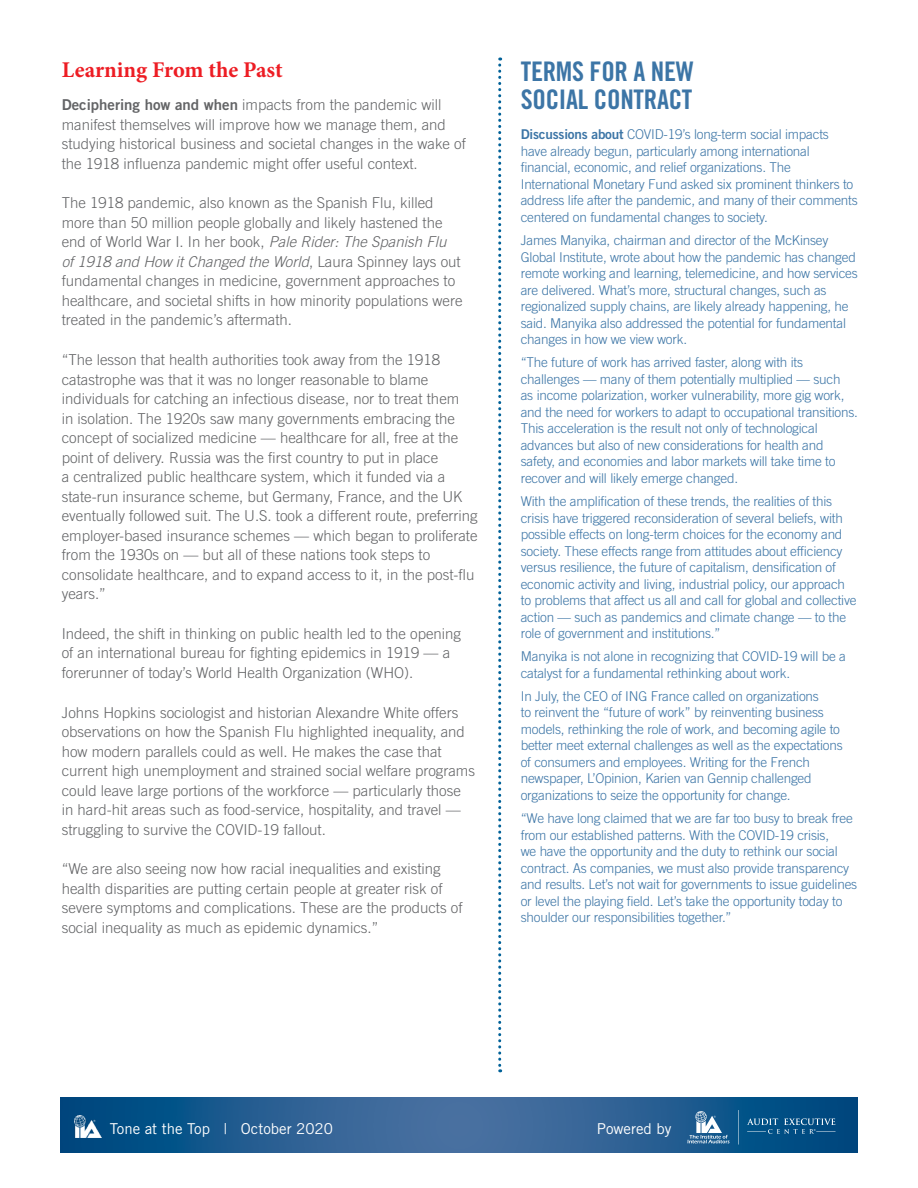
<style>
.page{position:relative;width:918px;height:1188px;background:#fff}
.page>*{position:absolute;margin:0;border:0;box-sizing:border-box;transform-origin:0 0}
.t1{font:27px/28.5px "Trade Gothic Bold Cond Twenty";letter-spacing:-.01em;color:#3c75a6}
.t2{font:700 22.5px "Minion Pro";color:#ed1d24}
.t3{font:300 15px/19.5px "Trade Gothic";color:#636466}
.t4{font:15px "Trade Gothic";color:#fff}
.t5{font:300 13.5px/16.5px "Trade Gothic";letter-spacing:-.015em;color:#3c75a6}
.s1{font-family:"Trade Gothic Bold Two";font-weight:400}
.s2{font-style:italic}
</style>
<div class="page">
<svg style="left:60px;top:1098px;width:798px;height:55px;background:#245d91"></svg>
<img style="left:75px;top:1116px;width:26px;height:22px">
<svg style="left:688px;top:1111px;width:42px;height:32px"></svg>
<svg style="left:738px;top:1110px;width:1px;height:34px"></svg>
<svg style="left:747px;top:1118px;width:89px;height:16px"></svg>
<svg style="left:498px;top:58px;width:3px;height:1014px"></svg>
<h2 class="t2" style="left:62px;top:54px;width:223px">Learning From the Past</h2>
<p class="t3" style="left:62px;top:95px;width:406px"><span class="s1">Deciphering how and when</span> impacts from the pandemic will manifest themselves will improve how we manage them, and studying historical business and societal changes in the wake of the 1918 influenza pandemic might offer useful context.</p>
<p class="t3" style="left:62px;top:193px;width:402px">The 1918 pandemic, also known as the Spanish Flu, killed more than 50 million people globally and likely hastened the end of World War I. In her book, <span class="s2">Pale Rider: The Spanish Flu<br>of 1918 and How it Changed the World</span>, Laura Spinney lays out fundamental changes in medicine, government approaches to healthcare, and societal shifts in how minority populations were treated in the pandemic’s aftermath.</p>
<p class="t3" style="left:62px;top:350px;width:417px">“The lesson that health authorities took away from the 1918 catastrophe was that it was no longer reasonable to blame individuals for catching an infectious disease, nor to treat them<br>in isolation. The 1920s saw many governments embracing the concept of socialized medicine — healthcare for all, free at the point of delivery. Russia was the first country to put in place<br>a centralized public healthcare system, which it funded via a state-run insurance scheme, but Germany, France, and the UK eventually followed suit. The U.S. took a different route, preferring employer-based insurance schemes — which began to proliferate from the 1930s on — but all of these nations took steps to consolidate healthcare, and to expand access to it, in the post-flu years.”</p>
<p class="t3" style="left:62px;top:624px;width:401px">Indeed, the shift in thinking on public health led to the opening of an international bureau for fighting epidemics in 1919 — a forerunner of today’s World Health Organization (WHO).</p>
<p class="t3" style="left:62px;top:702px;width:415px">Johns Hopkins sociologist and historian Alexandre White offers observations on how the Spanish Flu highlighted inequality, and how modern parallels could as well. He makes the case that current high unemployment and strained social welfare programs could leave large portions of the workforce — particularly those in hard-hit areas such as food-service, hospitality, and travel — struggling to survive the COVID-19 fallout.</p>
<p class="t3" style="left:62px;top:859px;width:402px">“We are also seeing now how racial inequalities and existing health disparities are putting certain people at greater risk of severe symptoms and complications. These are the products of social inequality as much as epidemic dynamics.”</p>
<h1 class="t1" style="left:521px;top:57px;width:175px">TERMS FOR A NEW<br>SOCIAL CONTRACT</h1>
<p class="t5" style="left:521px;top:126px;width:339px"><span class="s1">Discussions about</span> COVID-19’s long-term social impacts have already begun, particularly among international financial, economic, and relief organizations. The International Monetary Fund asked six prominent thinkers to address life after the pandemic, and many of their comments centered on fundamental changes to society.</p>
<p class="t5" style="left:521px;top:232px;width:339px">James Manyika, chairman and director of the McKinsey Global Institute, wrote about how the pandemic has changed remote working and learning, telemedicine, and how services are delivered. What’s more, structural changes, such as regionalized supply chains, are likely already happening, he said. Manyika also addressed the potential for fundamental changes in how we view work.</p>
<p class="t5" style="left:521px;top:354px;width:339px">“The future of work has arrived faster, along with its challenges — many of them potentially multiplied — such<br>as income polarization, worker vulnerability, more gig work, and the need for workers to adapt to occupational transitions.<br>This acceleration is the result not only of technological advances but also of new considerations for health and safety, and economies and labor markets will take time to recover and will likely emerge changed.</p>
<p class="t5" style="left:521px;top:493px;width:337px">With the amplification of these trends, the realities of this crisis have triggered reconsideration of several beliefs, with possible effects on long-term choices for the economy and society. These effects range from attitudes about efficiency versus resilience, the future of capitalism, densification of economic activity and living, industrial policy, our approach to problems that affect us all and call for global and collective action — such as pandemics and climate change — to the role of government and institutions.”</p>
<p class="t5" style="left:521px;top:648px;width:327px">Manyika is not alone in recognizing that COVID-19 will be a catalyst for a fundamental rethinking about work.</p>
<p class="t5" style="left:521px;top:688px;width:324px">In July, the CEO of ING France called on organizations<br>to reinvent the “future of work” by reinventing business models, rethinking the role of work, and becoming agile to better meet external challenges as well as the expectations of consumers and employees. Writing for the French newspaper, L’Opinion, Karien van Gennip challenged organizations to seize the opportunity for change.</p>
<p class="t5" style="left:521px;top:810px;width:338px">“We have long claimed that we are far too busy to break free from our established patterns. With the COVID-19 crisis,<br>we have the opportunity and the duty to rethink our social contract. As companies, we must also provide transparency and results. Let’s not wait for governments to issue guidelines or level the playing field. Let’s take the opportunity today to shoulder our responsibilities together.”</p>
<p class="t4" style="left:110px;top:1120px;width:225px">Tone at the Top | October 2020</p>
<p class="t4" style="left:597px;top:1119px;width:76px">Powered by</p>
</div>
